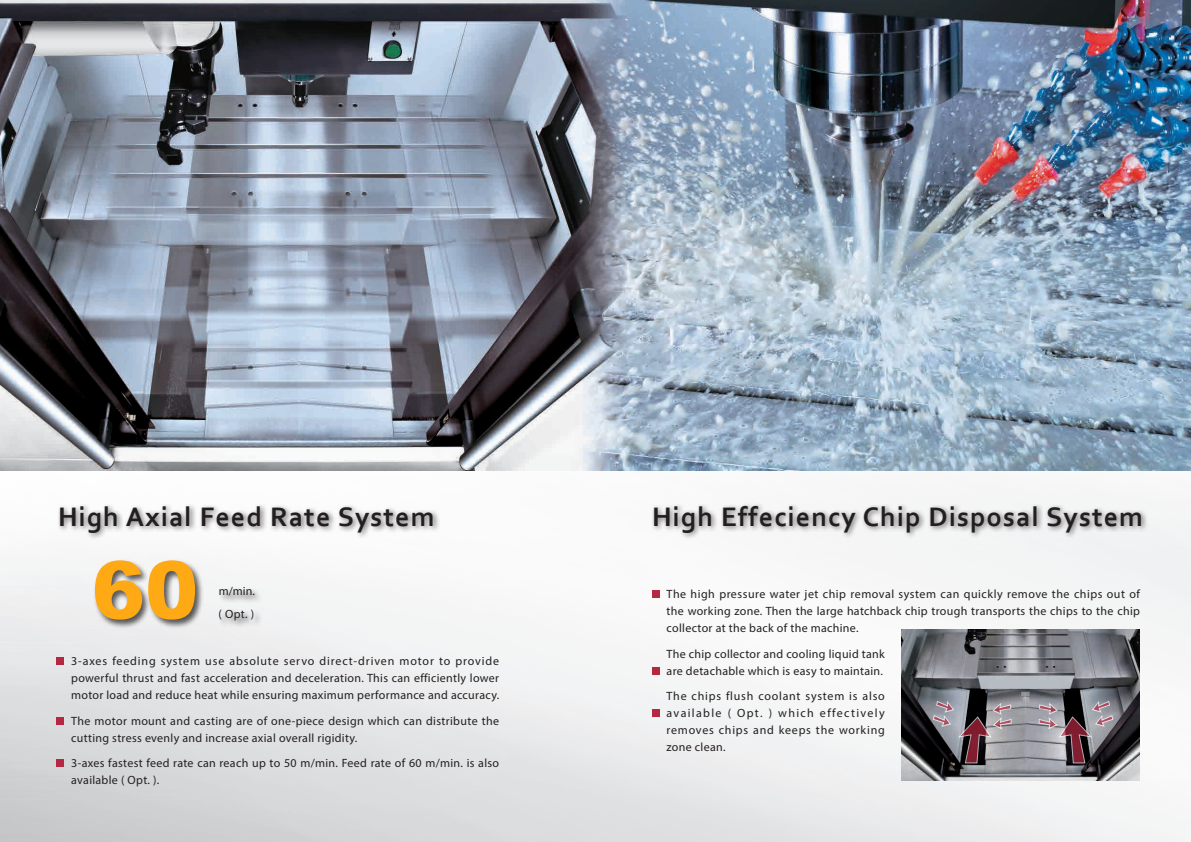
<style>
.page{position:relative;width:1191px;height:842px;background:#fff}
.page>*{position:absolute;margin:0;border:0;box-sizing:border-box;transform-origin:0 0}
.t1{font:900 80px "Arial";color:#ffaa14}
.t2{font:700 28px "Corbel";letter-spacing:.04em;color:#231f20}
.t3{font:12px/17px "Myriad Pro";letter-spacing:.025em;color:#231f20}
</style>
<div class="page">
<img style="left:0;top:487px;width:1191px;height:355px">
<img style="left:0;top:0;width:1191px;height:471px">
<div style="left:93px;top:559px;width:171px;height:70px;background:#231f20;opacity:.75"></div>
<div style="left:218px;top:609px;width:45px;height:21px;background:#231f20;opacity:.75"></div>
<div style="left:57px;top:658px;width:7px;height:7px;background:#b62841"></div>
<div style="left:652px;top:590px;width:7px;height:7px;background:#b62841"></div>
<div style="left:57px;top:760px;width:7px;height:7px;background:#b62841"></div>
<div style="left:652px;top:709px;width:7px;height:8px;background:#b62841"></div>
<div style="left:57px;top:717px;width:7px;height:7px;background:#b62841"></div>
<div style="left:652px;top:667px;width:7px;height:7px;background:#b62841"></div>
<div style="left:57px;top:502px;width:383px;height:38px;background:#231f20;opacity:.6"></div>
<div style="left:651px;top:502px;width:497px;height:38px;background:#231f20;opacity:.6"></div>
<img style="left:901px;top:629px;width:238px;height:151px">
<svg style="left:932px;top:697px;width:79px;height:67px"></svg>
<svg style="left:1038px;top:697px;width:76px;height:67px"></svg>
<h2 class="t2" style="left:58px;top:499px;width:378px">High Axial Feed Rate System</h2>
<h2 class="t2" style="left:652px;top:499px;width:492px">High Effeciency Chip Disposal System</h2>
<h1 class="t1" style="left:92px;top:532px;width:108px">60</h1>
<p class="t3" style="left:219px;top:579px;width:38px;line-height:23.3px">m/min. ( Opt. )</p>
<p class="t3" style="left:71px;top:652px;width:429px;text-align:justify">3-axes feeding system use absolute servo direct-driven motor to provide powerful thrust and fast acceleration and deceleration. This can efficiently lower motor load and reduce heat while ensuring maximum performance and accuracy.</p>
<p class="t3" style="left:71px;top:712px;width:429px">The motor mount and casting are of one-piece design which can distribute the cutting stress evenly and increase axial overall rigidity.</p>
<p class="t3" style="left:71px;top:754px;width:429px">3-axes fastest feed rate can reach up to 50 m/min. Feed rate of 60 m/min. is also available ( Opt. ).</p>
<p class="t3" style="left:666px;top:585px;width:475px">The high pressure water jet chip removal system can quickly remove the chips out of</p>
<p class="t3" style="left:666px;top:602px;width:475px">the working zone. Then the large hatchback chip trough transports the chips to the chip</p>
<p class="t3" style="left:666px;top:615px;width:220px;line-height:25.5px">collector at the back of the machine.<br>The chip collector and cooling liquid tank</p>
<p class="t3" style="left:666px;top:658px;width:220px;line-height:25.5px">are detachable which is easy to maintain.<br>The chips flush coolant system is also</p>
<p class="t3" style="left:666px;top:704px;width:220px;text-align:justify">available ( Opt. ) which effectively removes chips and keeps the working zone clean.</p>
</div>
